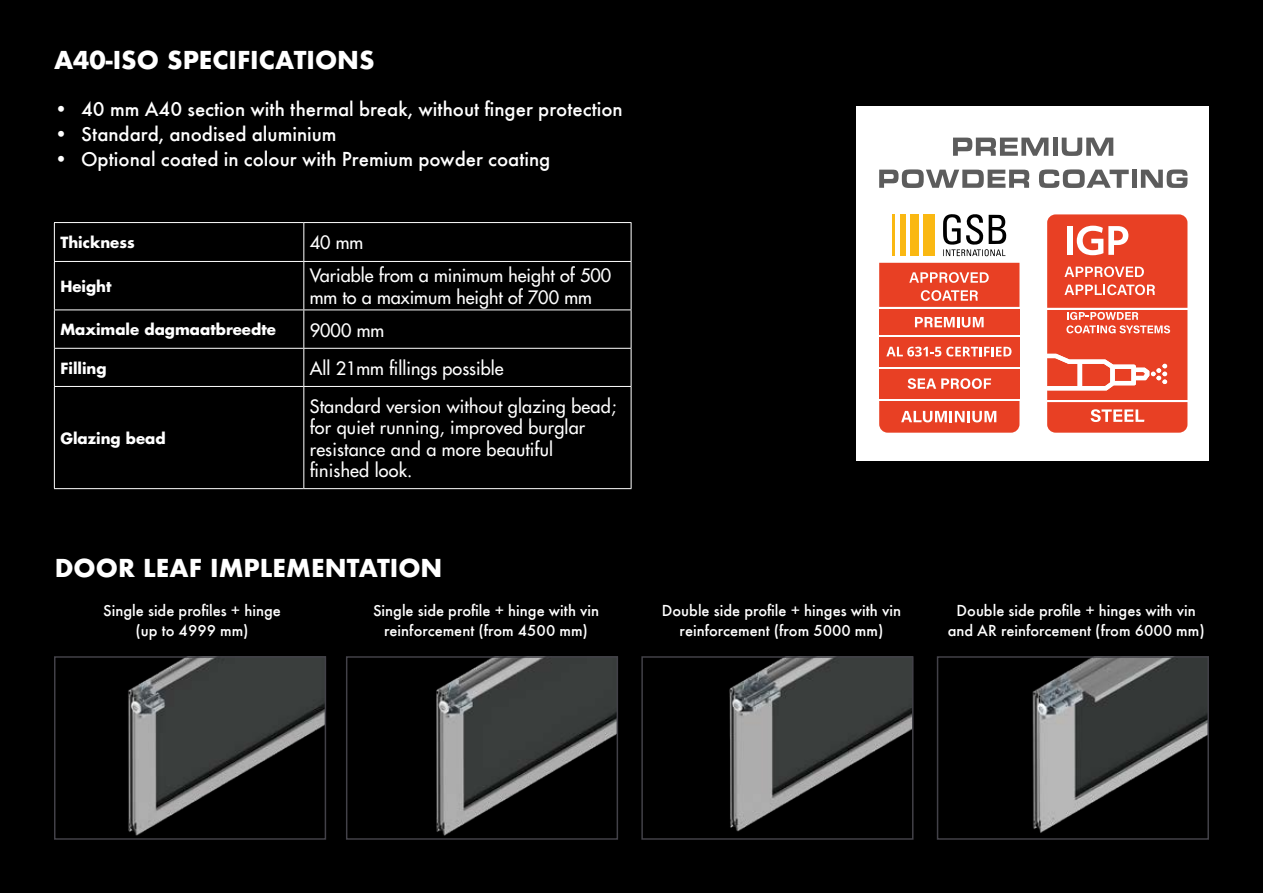
<style>
.page{position:relative;width:1263px;height:893px;background:#000}
.page>*{position:absolute;margin:0;border:0;box-sizing:border-box;transform-origin:0 0}
.t1{font:700 24px "Futura";color:#fff}
.t2{font:500 21px "Futura T";color:#fff}
.t3{font:500 18px/21.6px "Futura Std";letter-spacing:.01em;color:#fff}
.t4{font:500 16.5px/19.8px "Futura T";color:#fff;text-align:center}
.t5{font:700 15px "Futura Std";color:#fff}
</style>
<div class="page">
<div style="left:857px;top:106px;width:352px;height:354px;background:#fff"></div>
<div style="left:879px;top:337px;width:140px;height:30px;background:#e84024"></div>
<div style="left:879px;top:369px;width:140px;height:30px;background:#e84024"></div>
<div style="left:879px;top:308px;width:140px;height:28px;background:#e84024"></div>
<svg style="left:943px;top:214px;width:63px;height:42px"></svg>
<div style="left:924px;top:215px;width:11px;height:41px;background:#fab812"></div>
<div style="left:910px;top:215px;width:9px;height:41px;background:#fab812"></div>
<div style="left:900px;top:215px;width:5px;height:41px;background:#fab812"></div>
<hr style="left:892px;top:215px;width:3px;height:41px;background:#fab812">
<svg style="left:879px;top:263px;width:140px;height:44px;background:#ea533a"></svg>
<svg style="left:915px;top:317px;width:68px;height:10px"></svg>
<svg style="left:879px;top:401px;width:140px;height:32px;background:#eb5a42"></svg>
<svg style="left:908px;top:378px;width:83px;height:11px"></svg>
<svg style="left:886px;top:347px;width:125px;height:10px"></svg>
<svg style="left:1047px;top:214px;width:140px;height:219px;background:#eb5e47"></svg>
<svg style="left:953px;top:138px;width:95px;height:18px"></svg>
<hr style="left:1053px;top:138px;width:4px;height:18px;background:#5c5c5c">
<svg style="left:1062px;top:138px;width:51px;height:18px"></svg>
<svg style="left:879px;top:169px;width:150px;height:19px"></svg>
<svg style="left:1039px;top:169px;width:90px;height:19px"></svg>
<div style="left:1132px;top:170px;width:5px;height:18px;background:#5c5c5c"></div>
<svg style="left:1141px;top:169px;width:46px;height:19px"></svg>
<img style="left:128px;top:659px;width:195px;height:177px">
<div style="left:54px;top:656px;width:272px;height:184px;border:2px solid #424148"></div>
<img style="left:1032px;top:659px;width:174px;height:174px">
<div style="left:937px;top:656px;width:272px;height:184px;border:2px solid #424148"></div>
<img style="left:436px;top:659px;width:179px;height:177px">
<div style="left:346px;top:656px;width:272px;height:184px;border:2px solid #424148"></div>
<img style="left:729px;top:659px;width:181px;height:173px">
<div style="left:641px;top:656px;width:272px;height:184px;border:2px solid #424148"></div>
<hr style="left:54px;top:222px;width:250px;height:1px;background:#fff">
<hr style="left:54px;top:223px;width:1px;height:38px;background:#fff">
<hr style="left:304px;top:222px;width:327px;height:1px;background:#fff">
<hr style="left:303px;top:223px;width:1px;height:38px;background:#fff">
<hr style="left:631px;top:223px;width:1px;height:38px;background:#fff">
<hr style="left:54px;top:261px;width:250px;height:1px;background:#fff">
<hr style="left:54px;top:262px;width:1px;height:48px;background:#fff">
<hr style="left:304px;top:261px;width:327px;height:1px;background:#fff">
<hr style="left:303px;top:262px;width:1px;height:48px;background:#fff">
<hr style="left:631px;top:262px;width:1px;height:48px;background:#fff">
<hr style="left:54px;top:310px;width:250px;height:1px;background:#fff">
<hr style="left:54px;top:310px;width:1px;height:38px;background:#fff">
<hr style="left:304px;top:310px;width:327px;height:1px;background:#fff">
<hr style="left:303px;top:310px;width:1px;height:38px;background:#fff">
<hr style="left:631px;top:310px;width:1px;height:38px;background:#fff">
<hr style="left:54px;top:348px;width:250px;height:1px;background:#fff">
<hr style="left:54px;top:349px;width:1px;height:37px;background:#fff">
<hr style="left:304px;top:348px;width:327px;height:1px;background:#fff">
<hr style="left:303px;top:349px;width:1px;height:37px;background:#fff">
<hr style="left:631px;top:349px;width:1px;height:37px;background:#fff">
<hr style="left:54px;top:386px;width:250px;height:1px;background:#fff">
<hr style="left:54px;top:387px;width:1px;height:101px;background:#fff">
<hr style="left:304px;top:386px;width:327px;height:1px;background:#fff">
<hr style="left:303px;top:387px;width:1px;height:101px;background:#fff">
<hr style="left:631px;top:387px;width:1px;height:101px;background:#fff">
<hr style="left:54px;top:488px;width:250px;height:1px;background:#fff">
<hr style="left:304px;top:488px;width:327px;height:1px;background:#fff">
<h1 class="t1" style="left:54px;top:42px;width:322px">A40-ISO SPECIFICATIONS</h1>
<p class="t2" style="left:54px;top:96px;width:570px">• 40 mm A40 section with thermal break, without finger protection</p>
<p class="t2" style="left:54px;top:121px;width:284px">• Standard, anodised aluminium</p>
<p class="t2" style="left:54px;top:147px;width:498px">• Optional coated in colour with Premium powder coating</p>
<p class="t5" style="left:60px;top:233px;width:76px">Thickness</p>
<p class="t3" style="left:310px;top:232px;width:55px">40 mm</p>
<p class="t5" style="left:60px;top:276px;width:53px">Height</p>
<p class="t3" style="left:310px;top:265px;width:303px">Variable from a minimum height of 500 mm to a maximum height of 700 mm</p>
<p class="t5" style="left:60px;top:320px;width:217px">Maximale dagmaatbreedte</p>
<p class="t3" style="left:310px;top:319px;width:76px">9000 mm</p>
<p class="t5" style="left:60px;top:358px;width:48px">Filling</p>
<p class="t3" style="left:310px;top:357px;width:195px">All 21mm fillings possible</p>
<p class="t5" style="left:60px;top:428px;width:107px">Glazing bead</p>
<p class="t3" style="left:310px;top:395px;width:308px">Standard version without glazing bead; for quiet running, improved burglar resistance and a more beautiful finished look.</p>
<h1 class="t1" style="left:55px;top:551px;width:389px">DOOR LEAF IMPLEMENTATION</h1>
<p class="t4" style="left:103px;top:601px;width:179px">Single side profiles + hinge (up to 4999 mm)</p>
<p class="t4" style="left:373px;top:601px;width:228px">Single side profile + hinge with vin reinforcement (from 4500 mm)</p>
<p class="t4" style="left:662px;top:601px;width:241px">Double side profile + hinges with vin reinforcement (from 5000 mm)</p>
<p class="t4" style="left:948px;top:601px;width:258px">Double side profile + hinges with vin and AR reinforcement (from 6000 mm)</p>
</div>
